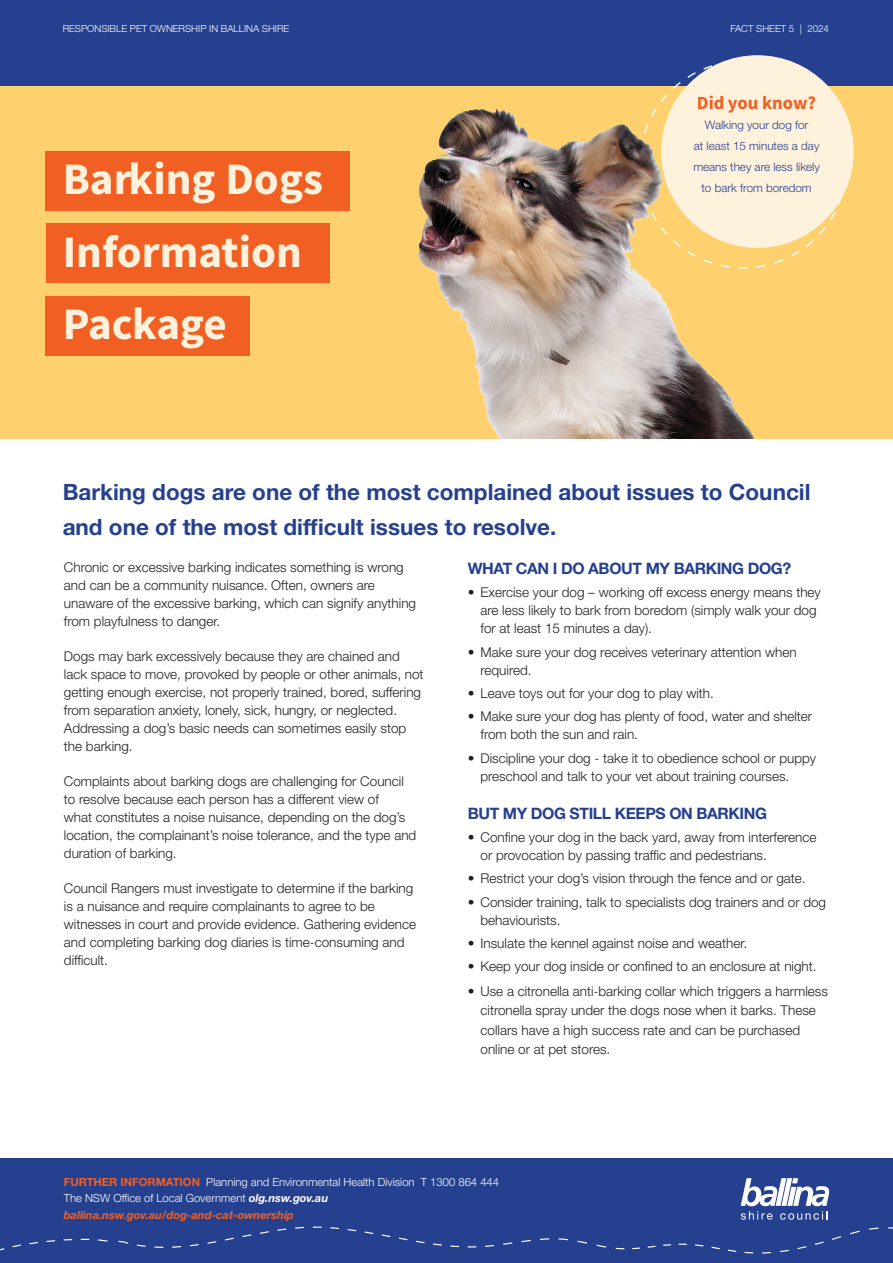
<style>
.page{position:relative;width:893px;height:1263px;background:#fff}
.page>*{position:absolute;margin:0;border:0;box-sizing:border-box;transform-origin:0 0}
.t1{font:45px/72.9px "Source Sans Variable";color:#fff2dd}
.Intro_text{font:700 22.5px/34.5px "Helvetica Neue LT Std";color:#25408f}
.t2{font:18.6px "Source Sans Variable";color:#f15f23}
.Subheading{font:700 15.75px "Helvetica Neue LT Std";letter-spacing:-.025em;color:#25408f}
.body_copy_with_dot_points{font:300 13.5px/18px "Helvetica Neue LT Std";color:#231f20}
.t3{font:300 11.7px/20.9px "Helvetica Neue LT Std";color:#25408f;text-align:center}
.t4{font:300 11.25px "Helvetica Neue LT Std";color:#fff}
.t5{font:italic 700 11.25px "Helvetica Neue LT Std";color:#f15f23}
.body_copy_9pt_light{font:300 9.75px "Helvetica Neue LT Std";color:#fff}
.s1{font-weight:700;color:#f15f23}
.s2{font-weight:700;font-style:italic}
</style>
<div class="page">
<div style="left:0;top:1159px;width:893px;height:104px;background:#25408f"></div>
<div style="left:0;top:0;width:893px;height:87px;background:#25408f"></div>
<svg style="left:741px;top:1178px;width:89px;height:42px"></svg>
<svg style="left:0;top:1226px;width:893px;height:28px"></svg>
<div style="left:0;top:87px;width:893px;height:352px;background:#ffd06e"></div>
<div style="left:46px;top:223px;width:284px;height:60px;background:#f15f23"></div>
<div style="left:46px;top:296px;width:204px;height:59px;background:#f15f23"></div>
<div style="left:46px;top:152px;width:304px;height:59px;background:#f15f23"></div>
<svg style="left:638px;top:60px;width:210px;height:204px"></svg>
<div style="left:661px;top:55px;width:193px;height:193px;background:#fff2dd;border-radius:50%"></div>
<img style="left:418px;top:87px;width:355px;height:352px">
<p class="body_copy_9pt_light" style="left:63px;top:23px;width:228px">RESPONSIBLE PET OWNERSHIP IN BALLINA SHIRE</p>
<p class="body_copy_9pt_light" style="left:730px;top:23px;width:100px">FACT SHEET 5 | 2024</p>
<p class="t1" style="left:63px;top:143px;width:262px">Barking Dogs</p>
<p class="t1" style="left:63px;top:215px;width:241px">Information<br>Package</p>
<p class="t2" style="left:697px;top:91px;width:121px">Did you know?</p>
<p class="t3" style="left:693px;top:114px;width:128px">Walking your dog for<br>at least 15 minutes a day means they are less likely to bark from boredom</p>
<p class="Intro_text" style="left:63px;top:474px;width:749px">Barking dogs are one of the most complained about issues to Council and one of the most difficult issues to resolve.</p>
<p class="body_copy_with_dot_points" style="left:64px;top:558px;width:354px">Chronic or excessive barking indicates something is wrong and can be a community nuisance. Often, owners are unaware of the excessive barking, which can signify anything from playfulness to danger.</p>
<p class="body_copy_with_dot_points" style="left:64px;top:647px;width:361px">Dogs may bark excessively because they are chained and lack space to move, provoked by people or other animals, not getting enough exercise, not properly trained, bored, suffering from separation anxiety, lonely, sick, hungry, or neglected.<br>Addressing a dog’s basic needs can sometimes easily stop the barking.</p>
<p class="body_copy_with_dot_points" style="left:64px;top:772px;width:354px">Complaints about barking dogs are challenging for Council to resolve because each person has a different view of<br>what constitutes a noise nuisance, depending on the dog’s location, the complainant’s noise tolerance, and the type and duration of barking.</p>
<p class="body_copy_with_dot_points" style="left:64px;top:879px;width:354px">Council Rangers must investigate to determine if the barking is a nuisance and require complainants to agree to be witnesses in court and provide evidence. Gathering evidence and completing barking dog diaries is time-consuming and difficult.</p>
<p class="Subheading" style="left:468px;top:559px;width:325px">WHAT CAN I DO ABOUT MY BARKING DOG?</p>
<p class="body_copy_with_dot_points" style="left:480px;top:583px;width:342px;text-indent:-13px">• Exercise your dog – working off excess energy means they are less likely to bark from boredom (simply walk your dog for at least 15 minutes a day).</p>
<p class="body_copy_with_dot_points" style="left:480px;top:642px;width:318px;text-indent:-13px">• Make sure your dog receives veterinary attention when required.</p>
<p class="body_copy_with_dot_points" style="left:468px;top:684px;width:248px">• Leave toys out for your dog to play with.</p>
<p class="body_copy_with_dot_points" style="left:480px;top:707px;width:333px;text-indent:-13px">• Make sure your dog has plenty of food, water and shelter from both the sun and rain.</p>
<p class="body_copy_with_dot_points" style="left:480px;top:748px;width:337px;text-indent:-13px">• Discipline your dog - take it to obedience school or puppy preschool and talk to your vet about training courses.</p>
<p class="Subheading" style="left:468px;top:803px;width:301px">BUT MY DOG STILL KEEPS ON BARKING</p>
<p class="body_copy_with_dot_points" style="left:480px;top:828px;width:337px;text-indent:-13px">• Confine your dog in the back yard, away from interference or provocation by passing traffic and pedestrians.</p>
<p class="body_copy_with_dot_points" style="left:468px;top:869px;width:339px">• Restrict your dog’s vision through the fence and or gate.</p>
<p class="body_copy_with_dot_points" style="left:480px;top:892px;width:347px;text-indent:-13px">• Consider training, talk to specialists dog trainers and or dog behaviourists.</p>
<p class="body_copy_with_dot_points" style="left:468px;top:934px;width:281px">• Insulate the kennel against noise and weather.</p>
<p class="body_copy_with_dot_points" style="left:468px;top:957px;width:350px">• Keep your dog inside or confined to an enclosure at night.</p>
<p class="body_copy_with_dot_points" style="left:480px;top:981px;width:349px;line-height:19.5px;text-indent:-13px">• Use a citronella anti-barking collar which triggers a harmless citronella spray under the dogs nose when it barks. These collars have a high success rate and can be purchased online or at pet stores.</p>
<p class="t4" style="left:64px;top:1175px;width:437px"><span class="s1">FURTHER INFORMATION</span> Planning and Environmental Health Division T 1300 864 444</p>
<p class="t4" style="left:64px;top:1191px;width:266px">The NSW Office of Local Government <span class="s2">olg.nsw.gov.au</span></p>
<p class="t5" style="left:64px;top:1208px;width:232px">ballina.nsw.gov.au/dog-and-cat-ownership</p>
</div>
